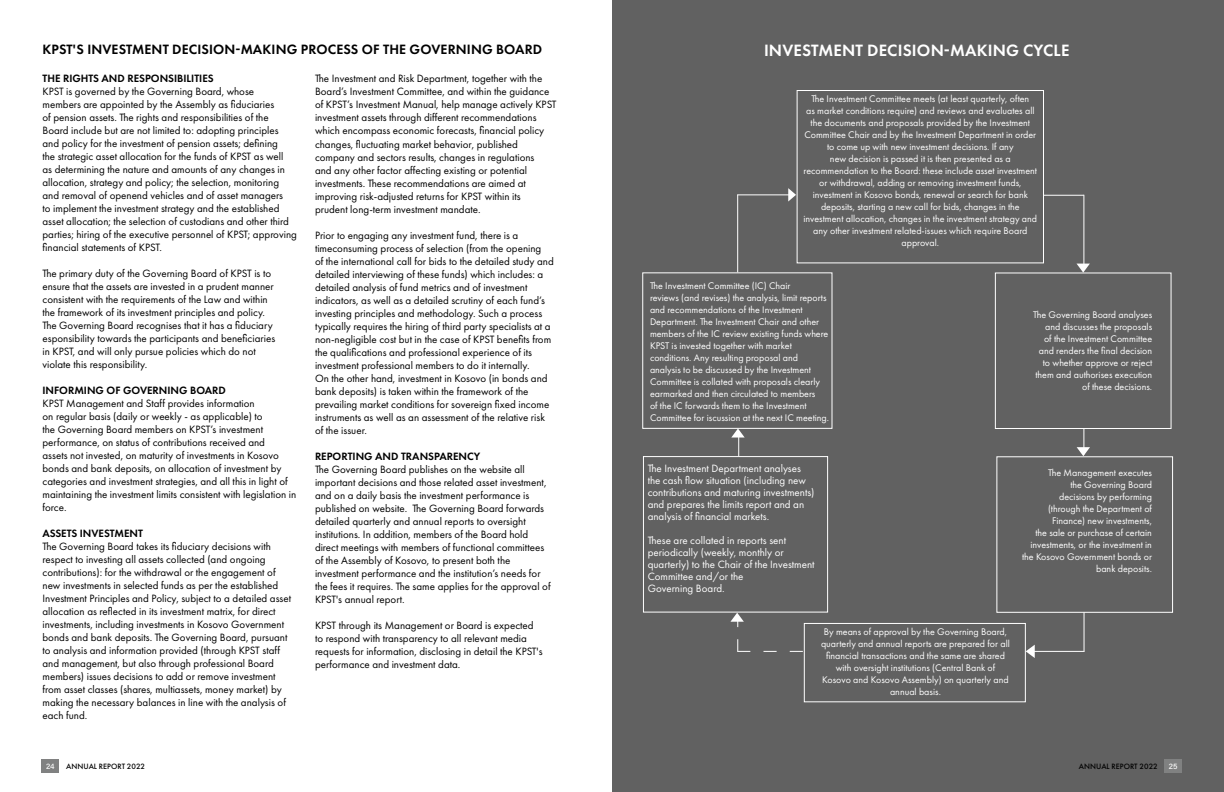
<style>
.page{position:relative;width:1224px;height:792px;background:#fff}
.page>*{position:absolute;margin:0;border:0;box-sizing:border-box;transform-origin:0 0}
.t1{font:600 17px "Futura PT";letter-spacing:.01em;color:#fff}
.t2{font:600 14px "Futura PT";letter-spacing:.01em;color:#000}
.t3{font:11px/13px "Futura PT";color:#000}
.t4{font:11px/12px "Futura PT";color:#fff}
.t5{font:600 11px "Futura PT";color:#000}
.t6{font:10px/12px "Futura PT";color:#fff;text-align:center}
.t7{font:500 8px "Futura PT";color:#000101}
.t8{font:500 8px "Futura PT";color:#000}
.t9{font:8px "Acumin Variable Concept";color:#fff}
</style>
<div class="page">
<div style="left:612px;top:0;width:612px;height:792px;background:#616161"></div>
<svg style="left:796px;top:90px;width:248px;height:174px"></svg>
<hr style="left:737px;top:195px;width:1px;height:77px;background:#fff">
<hr style="left:1043px;top:195px;width:41px;height:1px;background:#fff">
<hr style="left:1083px;top:195px;width:1px;height:75px;background:#fff">
<hr style="left:737px;top:194px;width:54px;height:1px;background:#fff">
<svg style="left:788px;top:188px;width:8px;height:14px"></svg>
<svg style="left:642px;top:264px;width:531px;height:439px"></svg>
<div style="left:1165px;top:759px;width:17px;height:14px;background:#808181"></div>
<div style="left:42px;top:759px;width:17px;height:14px;background:#808181"></div>
<p class="t2" style="left:43px;top:40px;width:501px">KPST'S INVESTMENT DECISION-MAKING PROCESS OF THE GOVERNING BOARD</p>
<p class="t5" style="left:43px;top:72px;width:173px">THE RIGHTS AND RESPONSIBILITIES</p>
<p class="t3" style="left:43px;top:85px;width:256px">KPST is governed by the Governing Board, whose<br>members are appointed by the Assembly as fiduciaries<br>of pension assets. The rights and responsibilities of the Board include but are not limited to: adopting principles and policy for the investment of pension assets; defining<br>the strategic asset allocation for the funds of KPST as well<br>as determining the nature and amounts of any changes in allocation, strategy and policy; the selection, monitoring and removal of openend vehicles and of asset managers<br>to implement the investment strategy and the established asset allocation; the selection of custodians and other third parties; hiring of the executive personnel of KPST; approving financial statements of KPST.</p>
<p class="t3" style="left:43px;top:267px;width:234px">The primary duty of the Governing Board of KPST is to ensure that the assets are invested in a prudent manner consistent with the requirements of the Law and within the framework of its investment principles and policy.<br>The Governing Board recognises that it has a fiduciary esponsibility towards the participants and beneficiaries in KPST, and will only pursue policies which do not violate this responsibility.</p>
<p class="t5" style="left:43px;top:384px;width:185px">INFORMING OF GOVERNING BOARD</p>
<p class="t3" style="left:43px;top:397px;width:255px">KPST Management and Staff provides information<br>on regular basis (daily or weekly - as applicable) to<br>the Governing Board members on KPST’s investment performance, on status of contributions received and<br>assets not invested, on maturity of investments in Kosovo bonds and bank deposits, on allocation of investment by categories and investment strategies, and all this in light of maintaining the investment limits consistent with legislation in force.</p>
<p class="t5" style="left:43px;top:527px;width:102px">ASSETS INVESTMENT</p>
<p class="t3" style="left:43px;top:540px;width:250px">The Governing Board takes its fiduciary decisions with respect to investing all assets collected (and ongoing contributions): for the withdrawal or the engagement of new investments in selected funds as per the established Investment Principles and Policy, subject to a detailed asset allocation as reflected in its investment matrix, for direct investments, including investments in Kosovo Government bonds and bank deposits. The Governing Board, pursuant to analysis and information provided (through KPST staff and management, but also through professional Board members) issues decisions to add or remove investment from asset classes (shares, multiassets, money market) by making the necessary balances in line with the analysis of each fund.</p>
<p class="t3" style="left:315px;top:72px;width:243px">The Investment and Risk Department, together with the Board’s Investment Committee, and within the guidance of KPST’s Investment Manual, help manage actively KPST investment assets through different recommendations which encompass economic forecasts, financial policy changes, fluctuating market behavior, published company and sectors results, changes in regulations<br>and any other factor affecting existing or potential investments. These recommendations are aimed at improving risk-adjusted returns for KPST within its<br>prudent long-term investment mandate.</p>
<p class="t3" style="left:315px;top:228px;width:240px">Prior to engaging any investment fund, there is a timeconsuming process of selection (from the opening<br>of the international call for bids to the detailed study and detailed interviewing of these funds) which includes: a detailed analysis of fund metrics and of investment indicators, as well as a detailed scrutiny of each fund’s investing principles and methodology. Such a process typically requires the hiring of third party specialists at a non-negligible cost but in the case of KPST benefits from the qualifications and professional experience of its investment professional members to do it internally.<br>On the other hand, investment in Kosovo (in bonds and bank deposits) is taken within the framework of the prevailing market conditions for sovereign fixed income instruments as well as an assessment of the relative risk of the issuer.</p>
<p class="t5" style="left:315px;top:449px;width:167px">REPORTING AND TRANSPARENCY</p>
<p class="t3" style="left:315px;top:462px;width:237px">The Governing Board publishes on the website all important decisions and those related asset investment, and on a daily basis the investment performance is published on website. The Governing Board forwards detailed quarterly and annual reports to oversight institutions. In addition, members of the Board hold direct meetings with members of functional committees of the Assembly of Kosovo, to present both the investment performance and the institution’s needs for the fees it requires. The same applies for the approval of KPST's annual report.</p>
<p class="t3" style="left:315px;top:618px;width:229px">KPST through its Management or Board is expected to respond with transparency to all relevant media requests for information, disclosing in detail the KPST's performance and investment data.</p>
<h1 class="t1" style="left:764px;top:39px;width:307px">INVESTMENT DECISION-MAKING CYCLE</h1>
<p class="t6" style="left:804px;top:92px;width:235px">The Investment Committee meets (at least quarterly, often<br>as market conditions require) and reviews and evaluates all the documents and proposals provided by the Investment Committee Chair and by the Investment Department in order to come up with new investment decisions. If any<br>new decision is passed it is then presented as a recommendation to the Board: these include asset investment or withdrawal, adding or removing investment funds, investment in Kosovo bonds, renewal or search for bank deposits, starting a new call for bids, changes in the investment allocation, changes in the investment strategy and any other investment related-issues which require Board approval.</p>
<p class="t6" style="left:650px;top:280px;width:181px;text-align:left">The Investment Committee (IC) Chair<br>reviews (and revises) the analysis, limit reports and recommendations of the Investment Department. The Investment Chair and other members of the IC review existing funds where KPST is invested together with market conditions. Any resulting proposal and analysis to be discussed by the Investment Committee is collated with proposals clearly earmarked and then circulated to members<br>of the IC forwards them to the Investment Committee for iscussion at the next IC meeting.</p>
<p class="t6" style="left:1033px;top:308px;width:120px;text-align:right">The Governing Board analyses and discusses the proposals<br>of the Investment Committee and renders the final decision to whether approve or reject them and authorises execution of these decisions.</p>
<p class="t4" style="left:648px;top:463px;width:168px">The Investment Department analyses the cash flow situation (including new contributions and maturing investments) and prepares the limits report and an analysis of financial markets.</p>
<p class="t4" style="left:648px;top:535px;width:168px">These are collated in reports sent periodically (weekly, monthly or quarterly) to the Chair of the Investment<br>Committee and/or the<br>Governing Board.</p>
<p class="t6" style="left:821px;top:625px;width:190px">By means of approval by the Governing Board, quarterly and annual reports are prepared for all financial transactions and the same are shared with oversight institutions (Central Bank of Kosovo and Kosovo Assembly) on quarterly and annual basis.</p>
<p class="t6" style="left:1022px;top:466px;width:131px;text-align:right">The Management executes<br>the Governing Board<br>decisions by performing<br>(through the Department of<br>Finance) new investments,<br>the sale or purchase of certain investments, or the investment in the Kosovo Government bonds or bank deposits.</p>
<p class="t9" style="left:46px;top:761px;width:10px">24</p>
<p class="t7" style="left:66px;top:762px;width:80px">ANNUAL REPORT 2022</p>
<p class="t8" style="left:1079px;top:762px;width:80px">ANNUAL REPORT 2022</p>
<p class="t9" style="left:1169px;top:761px;width:10px">25</p>
</div>
